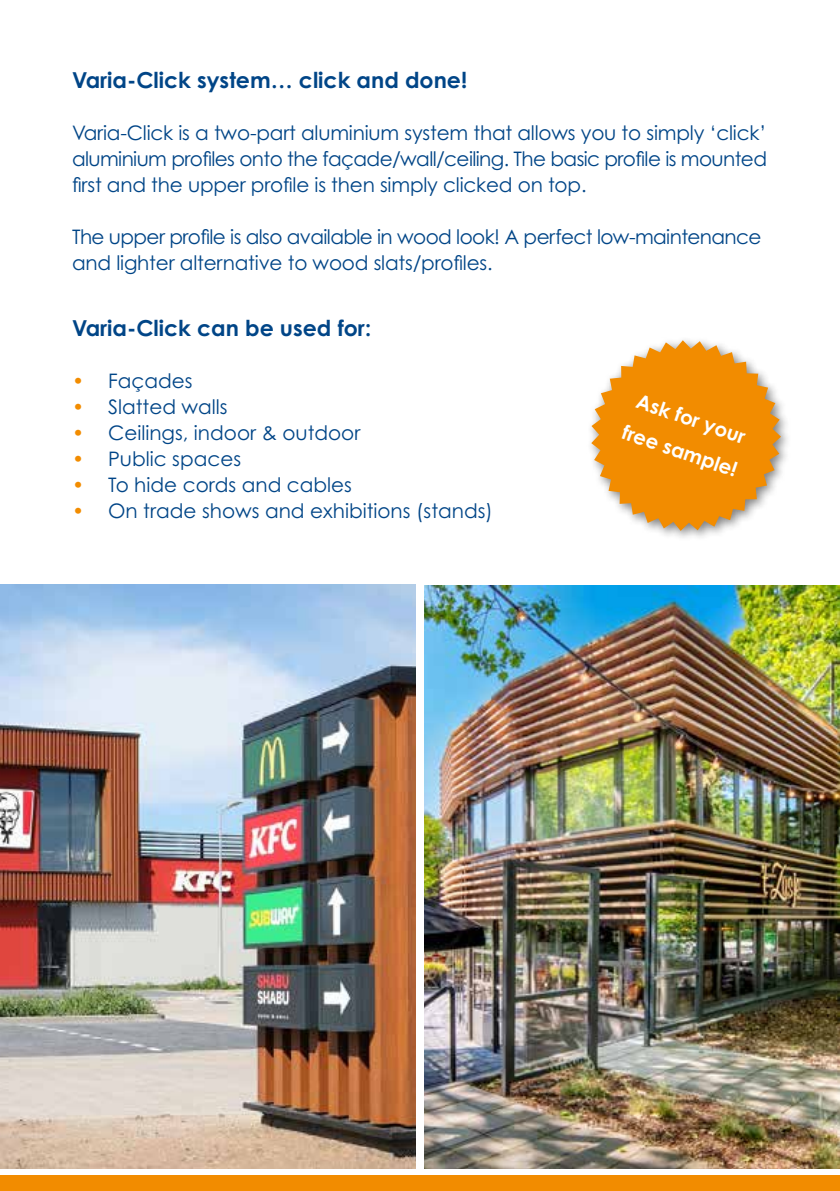
<style>
.page{position:relative;width:840px;height:1191px;background:#fff}
.page>*{position:absolute;margin:0;border:0;box-sizing:border-box;transform-origin:0 0}
.t1{font:700 22px "Century Gothic Pro";color:#004587}
.t2{font:20px/26px "Century Gothic Pro";letter-spacing:-.01em;color:#004587;text-align:justify}
.t3{font:20px/26px "Century Gothic Pro";letter-spacing:-.03em;color:#004587}
.t4{font:700 20px/34px "Century Gothic Pro";color:#fff}
.s1{color:#f28c00}
</style>
<div class="page">
<div style="left:0;top:1175px;width:839px;height:16px;background:#f28c00"></div>
<img style="left:0;top:585px;width:415px;height:583px">
<img style="left:424px;top:585px;width:415px;height:583px">
<div style="left:585px;top:335px;width:207px;height:207px;background:#000;opacity:.5"></div>
<svg style="left:591px;top:340px;width:189px;height:191px"></svg>
<p class="t1" style="left:72px;top:67px;width:396px">Varia-Click system… click and done!</p>
<p class="t2" style="left:72px;top:120px;width:696px">Varia-Click is a two-part aluminium system that allows you to simply ‘click’ aluminium profiles onto the façade/wall/ceiling. The basic profile is mounted first and the upper profile is then simply clicked on top.</p>
<p class="t3" style="left:72px;top:224px;width:690px">The upper profile is also available in wood look! A perfect low-maintenance and lighter alternative to wood slats/profiles.</p>
<p class="t1" style="left:72px;top:315px;width:300px">Varia-Click can be used for:</p>
<p class="t2" style="left:72px;top:368px;width:122px"><span class="s1">•</span> Façades</p>
<p class="t2" style="left:72px;top:394px;width:157px"><span class="s1">•</span> Slatted walls</p>
<p class="t2" style="left:72px;top:420px;width:290px"><span class="s1">•</span> Ceilings, indoor &amp; outdoor</p>
<p class="t2" style="left:72px;top:446px;width:170px"><span class="s1">•</span> Public spaces</p>
<p class="t2" style="left:72px;top:472px;width:281px"><span class="s1">•</span> To hide cords and cables</p>
<p class="t2" style="left:72px;top:498px;width:422px"><span class="s1">•</span> On trade shows and exhibitions (stands)</p>
<p class="t4" style="left:639px;top:382px;width:122px;rotate:19deg">Ask for your free sample!</p>
</div>
